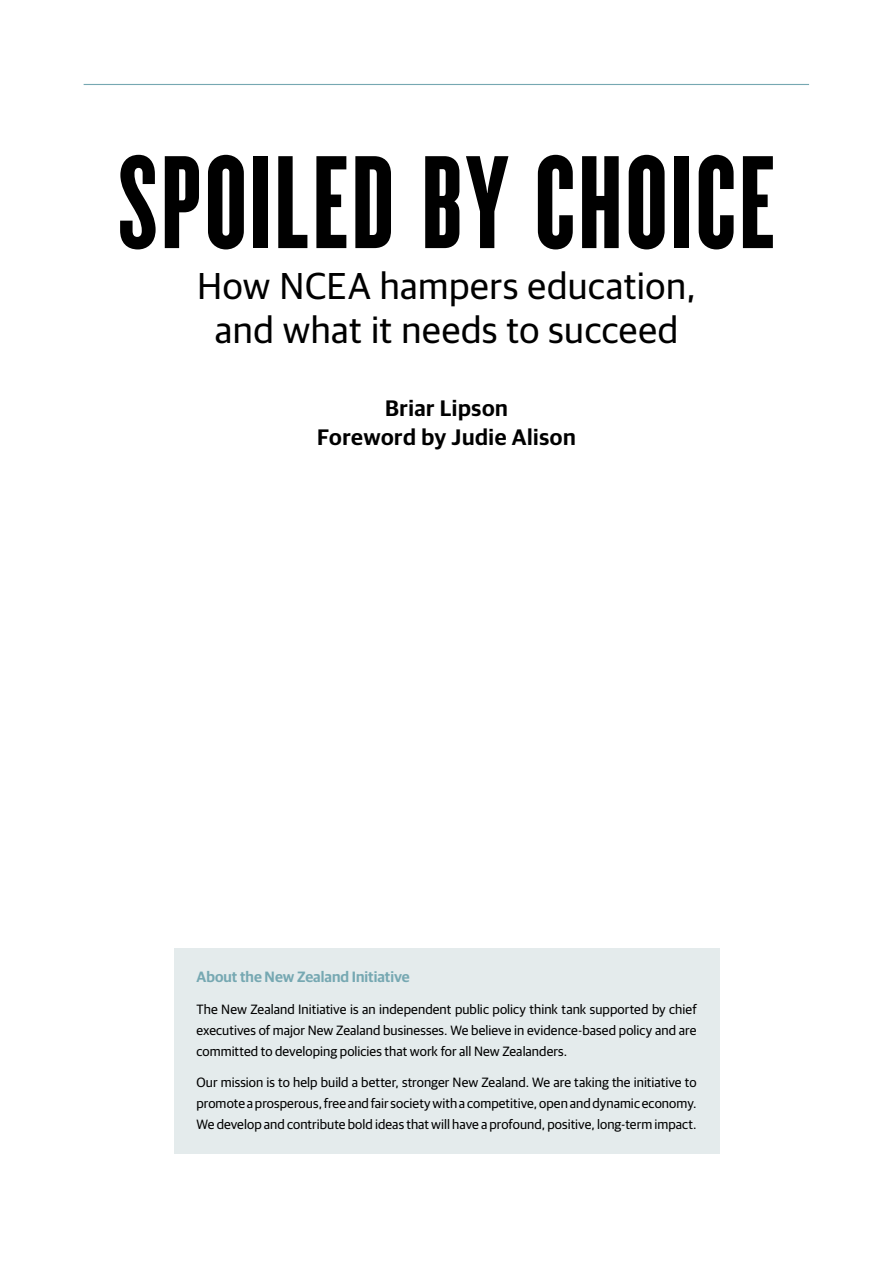
<style>
.page{position:relative;width:893px;height:1263px;background:#fff}
.page>*{position:absolute;margin:0;border:0;box-sizing:border-box;transform-origin:0 0}
.t1{font:138px "Cyclone Layers Background";letter-spacing:.03em;color:#000}
.t2{font:37.5px/43.5px "Guardian Sans";letter-spacing:.015em;color:#000;text-align:center}
.t3{font:600 22.5px/28.5px "Guardian Sans";letter-spacing:.025em;color:#000;text-align:center}
.t4{font:600 15px "Guardian Sans";color:#76a8b2}
.t5{font:13.5px/21px "Guardian Sans";letter-spacing:.005em;color:#000;text-align:justify}
</style>
<div class="page">
<hr style="left:84px;top:84px;width:725px;height:1px;background:#76a8b2">
<div style="left:174px;top:948px;width:545px;height:205px;background:#e4ebec"></div>
<h1 class="t1" style="left:119px;top:108px;width:657px">SPOILED BY CHOICE</h1>
<h2 class="t2" style="left:197px;top:262px;width:500px">How NCEA hampers education, and what it needs to succeed</h2>
<h3 class="t3" style="left:317px;top:392px;width:260px">Briar Lipson<br>Foreword by Judie Alison</h3>
<p class="t4" style="left:196px;top:966px;width:215px">About the New Zealand Initiative</p>
<p class="t5" style="left:196px;top:997px;width:502px">The New Zealand Initiative is an independent public policy think tank supported by chief executives of major New Zealand businesses. We believe in evidence-based policy and are committed to developing policies that work for all New Zealanders.</p>
<p class="t5" style="left:196px;top:1071px;width:502px">Our mission is to help build a better, stronger New Zealand. We are taking the initiative to promote a prosperous, free and fair society with a competitive, open and dynamic economy.<br>We develop and contribute bold ideas that will have a profound, positive, long-term impact.</p>
</div>
